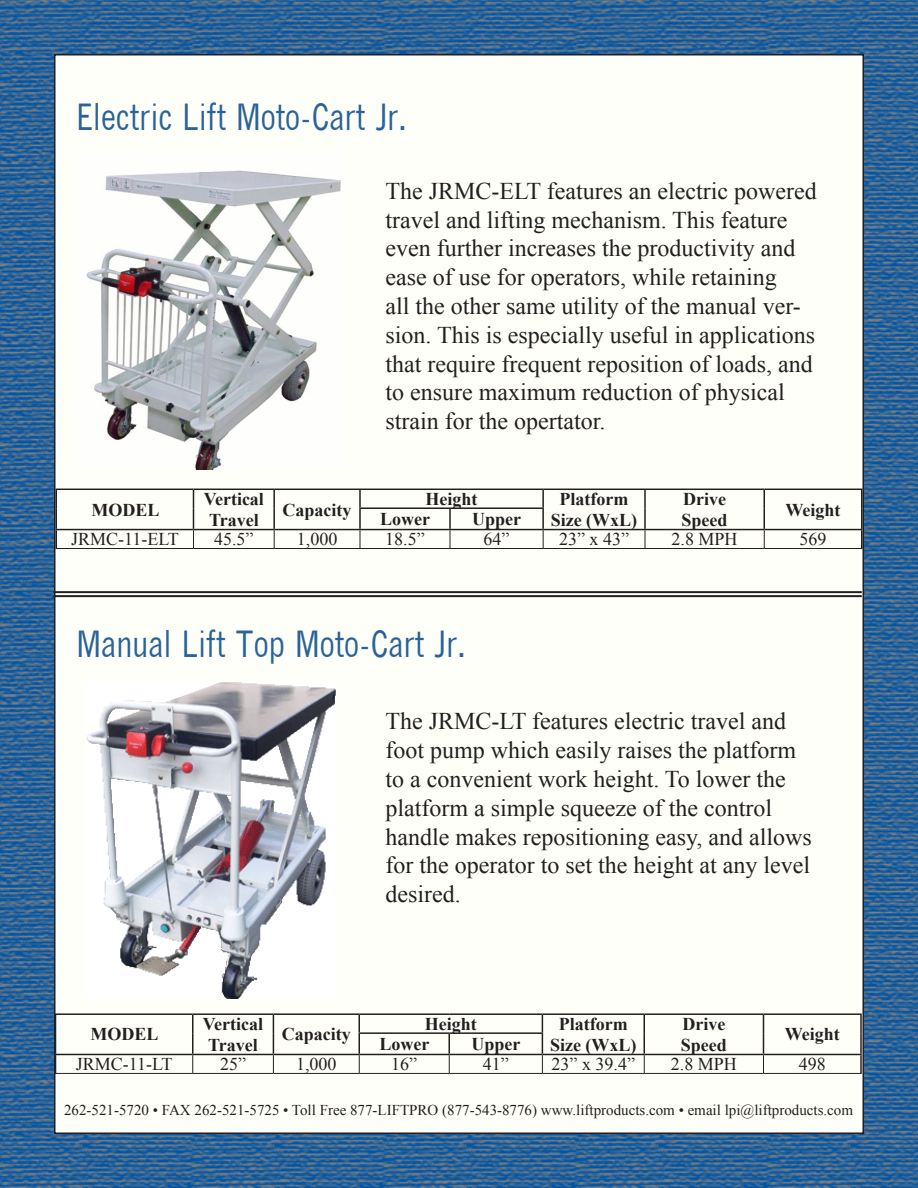
<style>
.page{position:relative;width:918px;height:1188px;background:#fff}
.page>*{position:absolute;margin:0;border:0;box-sizing:border-box;transform-origin:0 0}
.t1{font:36px "Quick Type II Condensed";color:#2a6398}
.t2{font:24px/28.8px "Times New Roman";color:#231f20}
.t3{font:700 18px/21.6px "Times New Roman";color:#231f20}
.t4{font:18px "Times New Roman";color:#231f20}
.t5{font:15px "Times New Roman";color:#231f20}
</style>
<div class="page">
<img style="left:0;top:0;width:918px;height:1188px">
<div style="left:55px;top:55px;width:808px;height:1078px;background:#fffffa"></div>
<img style="left:86px;top:170px;width:255px;height:299px">
<svg style="left:274px;top:530px;width:1px;height:18px"></svg>
<svg style="left:360px;top:530px;width:1px;height:18px"></svg>
<svg style="left:450px;top:530px;width:1px;height:18px"></svg>
<svg style="left:543px;top:530px;width:1px;height:18px"></svg>
<svg style="left:645px;top:530px;width:1px;height:18px"></svg>
<svg style="left:764px;top:530px;width:1px;height:18px"></svg>
<hr style="left:56px;top:548px;width:137px;height:1px;background:#231f20">
<hr style="left:193px;top:548px;width:81px;height:1px;background:#231f20">
<hr style="left:274px;top:548px;width:86px;height:1px;background:#231f20">
<hr style="left:360px;top:548px;width:90px;height:1px;background:#231f20">
<hr style="left:450px;top:548px;width:93px;height:1px;background:#231f20">
<hr style="left:543px;top:548px;width:102px;height:1px;background:#231f20">
<hr style="left:645px;top:548px;width:119px;height:1px;background:#231f20">
<hr style="left:764px;top:548px;width:98px;height:1px;background:#231f20">
<hr style="left:56px;top:489px;width:137px;height:1px;background:#231f20">
<hr style="left:193px;top:489px;width:81px;height:1px;background:#231f20">
<hr style="left:274px;top:489px;width:86px;height:1px;background:#231f20">
<svg style="left:273px;top:490px;width:2px;height:18px"></svg>
<hr style="left:360px;top:489px;width:90px;height:1px;background:#231f20">
<svg style="left:359px;top:490px;width:2px;height:17px"></svg>
<hr style="left:450px;top:489px;width:93px;height:1px;background:#231f20">
<hr style="left:543px;top:489px;width:102px;height:1px;background:#231f20">
<svg style="left:542px;top:490px;width:2px;height:17px"></svg>
<hr style="left:645px;top:489px;width:119px;height:1px;background:#231f20">
<svg style="left:644px;top:490px;width:2px;height:18px"></svg>
<hr style="left:764px;top:489px;width:98px;height:1px;background:#231f20">
<svg style="left:763px;top:490px;width:2px;height:18px"></svg>
<svg style="left:56px;top:490px;width:1px;height:58px"></svg>
<svg style="left:193px;top:490px;width:1px;height:58px"></svg>
<hr style="left:273px;top:508px;width:2px;height:21px;background:#231f20">
<hr style="left:359px;top:507px;width:91px;height:2px;background:#231f20">
<hr style="left:359px;top:509px;width:2px;height:20px;background:#231f20">
<hr style="left:450px;top:507px;width:94px;height:2px;background:#231f20">
<hr style="left:449px;top:509px;width:2px;height:20px;background:#231f20">
<hr style="left:542px;top:509px;width:2px;height:20px;background:#231f20">
<hr style="left:644px;top:508px;width:2px;height:21px;background:#231f20">
<hr style="left:763px;top:508px;width:2px;height:21px;background:#231f20">
<svg style="left:861px;top:490px;width:1px;height:58px"></svg>
<hr style="left:56px;top:529px;width:137px;height:1px;background:#231f20">
<hr style="left:193px;top:529px;width:81px;height:1px;background:#231f20">
<hr style="left:274px;top:529px;width:86px;height:1px;background:#231f20">
<hr style="left:360px;top:529px;width:90px;height:1px;background:#231f20">
<hr style="left:450px;top:529px;width:93px;height:1px;background:#231f20">
<hr style="left:543px;top:529px;width:102px;height:1px;background:#231f20">
<hr style="left:645px;top:529px;width:119px;height:1px;background:#231f20">
<hr style="left:764px;top:529px;width:98px;height:1px;background:#231f20">
<svg style="left:860px;top:1055px;width:2px;height:18px"></svg>
<svg style="left:359px;top:1055px;width:1px;height:18px"></svg>
<svg style="left:449px;top:1055px;width:1px;height:18px"></svg>
<svg style="left:644px;top:1055px;width:1px;height:18px"></svg>
<hr style="left:55px;top:1073px;width:138px;height:1px;background:#231f20">
<hr style="left:193px;top:1073px;width:80px;height:1px;background:#231f20">
<hr style="left:273px;top:1073px;width:86px;height:1px;background:#231f20">
<hr style="left:359px;top:1073px;width:90px;height:1px;background:#231f20">
<hr style="left:449px;top:1073px;width:93px;height:1px;background:#231f20">
<hr style="left:542px;top:1073px;width:102px;height:1px;background:#231f20">
<hr style="left:644px;top:1073px;width:119px;height:1px;background:#231f20">
<hr style="left:763px;top:1073px;width:99px;height:1px;background:#231f20">
<hr style="left:55px;top:1013px;width:138px;height:2px;background:#231f20">
<hr style="left:193px;top:1013px;width:80px;height:2px;background:#231f20">
<hr style="left:273px;top:1013px;width:86px;height:2px;background:#231f20">
<hr style="left:359px;top:1013px;width:90px;height:2px;background:#231f20">
<svg style="left:358px;top:1015px;width:2px;height:17px"></svg>
<hr style="left:449px;top:1013px;width:93px;height:2px;background:#231f20">
<hr style="left:542px;top:1013px;width:102px;height:2px;background:#231f20">
<hr style="left:644px;top:1013px;width:119px;height:2px;background:#231f20">
<svg style="left:643px;top:1015px;width:2px;height:18px"></svg>
<hr style="left:763px;top:1013px;width:99px;height:2px;background:#231f20">
<svg style="left:860px;top:1015px;width:2px;height:18px"></svg>
<svg style="left:55px;top:1015px;width:1px;height:58px"></svg>
<svg style="left:192px;top:1015px;width:1px;height:58px"></svg>
<svg style="left:273px;top:1015px;width:1px;height:58px"></svg>
<hr style="left:358px;top:1032px;width:91px;height:2px;background:#231f20">
<hr style="left:358px;top:1034px;width:2px;height:20px;background:#231f20">
<hr style="left:449px;top:1032px;width:94px;height:2px;background:#231f20">
<hr style="left:448px;top:1034px;width:2px;height:20px;background:#231f20">
<svg style="left:542px;top:1015px;width:1px;height:58px"></svg>
<hr style="left:643px;top:1033px;width:2px;height:21px;background:#231f20">
<svg style="left:763px;top:1015px;width:1px;height:58px"></svg>
<hr style="left:860px;top:1033px;width:2px;height:21px;background:#231f20">
<hr style="left:55px;top:1054px;width:138px;height:1px;background:#231f20">
<hr style="left:193px;top:1054px;width:80px;height:1px;background:#231f20">
<hr style="left:273px;top:1054px;width:86px;height:1px;background:#231f20">
<hr style="left:359px;top:1054px;width:90px;height:1px;background:#231f20">
<hr style="left:449px;top:1054px;width:93px;height:1px;background:#231f20">
<hr style="left:542px;top:1054px;width:102px;height:1px;background:#231f20">
<hr style="left:644px;top:1054px;width:119px;height:1px;background:#231f20">
<hr style="left:763px;top:1054px;width:99px;height:1px;background:#231f20">
<img style="left:86px;top:682px;width:249px;height:316px">
<hr style="left:53px;top:591px;width:809px;height:2px;background:#231f20">
<hr style="left:53px;top:595px;width:809px;height:2px;background:#231f20">
<p class="t1" style="left:76px;top:99px;width:332px">Electric Lift Moto-Cart Jr.</p>
<p class="t3" style="left:91px;top:498px;width:70px">MODEL</p>
<p class="t3" style="left:204px;top:487px;width:62px">Vertical<br>Travel</p>
<p class="t3" style="left:283px;top:498px;width:70px">Capacity</p>
<p class="t2" style="left:386px;top:176px;width:433px">The JRMC-ELT features an electric powered travel and lifting mechanism. This feature even further increases the productivity and ease of use for operators, while retaining<br>all the other same utility of the manual ver&shy;sion. This is especially useful in applications that require frequent reposition of loads, and to ensure maximum reduction of physical strain for the opertator.</p>
<p class="t3" style="left:426px;top:488px;width:54px">Height</p>
<p class="t3" style="left:551px;top:487px;width:88px;text-align:center">Platform<br>Size (WxL)</p>
<p class="t3" style="left:683px;top:487px;width:44px">Drive</p>
<p class="t3" style="left:380px;top:508px;width:51px">Lower</p>
<p class="t3" style="left:472px;top:508px;width:50px">Upper</p>
<p class="t3" style="left:682px;top:509px;width:48px">Speed</p>
<p class="t3" style="left:785px;top:498px;width:57px">Weight</p>
<p class="t4" style="left:71px;top:527px;width:109px">JRMC-11-ELT</p>
<p class="t4" style="left:214px;top:527px;width:41px">45.5”</p>
<p class="t4" style="left:297px;top:527px;width:42px">1,000</p>
<p class="t4" style="left:385px;top:527px;width:41px">18.5”</p>
<p class="t4" style="left:484px;top:527px;width:27px">64”</p>
<p class="t4" style="left:559px;top:527px;width:71px">23” x 43”</p>
<p class="t4" style="left:672px;top:527px;width:68px">2.8 MPH</p>
<p class="t4" style="left:799px;top:527px;width:28px">569</p>
<p class="t1" style="left:76px;top:626px;width:391px">Manual Lift Top Moto-Cart Jr.</p>
<p class="t2" style="left:386px;top:707px;width:428px">The JRMC-LT features electric travel and foot pump which easily raises the platform to a convenient work height. To lower the platform a simple squeeze of the control handle makes repositioning easy, and allows for the operator to set the height at any level</p>
<p class="t2" style="left:386px;top:879px;width:77px">desired.</p>
<p class="t3" style="left:91px;top:1023px;width:70px">MODEL</p>
<p class="t3" style="left:203px;top:1012px;width:62px">Vertical<br>Travel</p>
<p class="t3" style="left:282px;top:1023px;width:70px">Capacity</p>
<p class="t3" style="left:425px;top:1013px;width:54px">Height</p>
<p class="t3" style="left:550px;top:1012px;width:88px;text-align:center">Platform<br>Size (WxL)</p>
<p class="t3" style="left:682px;top:1012px;width:44px">Drive</p>
<p class="t3" style="left:379px;top:1033px;width:51px">Lower</p>
<p class="t3" style="left:471px;top:1033px;width:50px">Upper</p>
<p class="t3" style="left:681px;top:1034px;width:48px">Speed</p>
<p class="t3" style="left:785px;top:1023px;width:57px">Weight</p>
<p class="t4" style="left:76px;top:1052px;width:98px">JRMC-11-LT</p>
<p class="t4" style="left:220px;top:1052px;width:27px">25”</p>
<p class="t4" style="left:296px;top:1052px;width:42px">1,000</p>
<p class="t4" style="left:391px;top:1052px;width:27px">16”</p>
<p class="t4" style="left:483px;top:1052px;width:27px">41”</p>
<p class="t4" style="left:552px;top:1052px;width:85px">23” x 39.4”</p>
<p class="t4" style="left:671px;top:1052px;width:68px">2.8 MPH</p>
<p class="t4" style="left:799px;top:1052px;width:28px">498</p>
<p class="t5" style="left:64px;top:1100px;width:791px">262-521-5720 • FAX 262-521-5725 • Toll Free 877-LIFTPRO (877-543-8776) www.liftproducts.com • email lpi@liftproducts.com</p>
</div>
